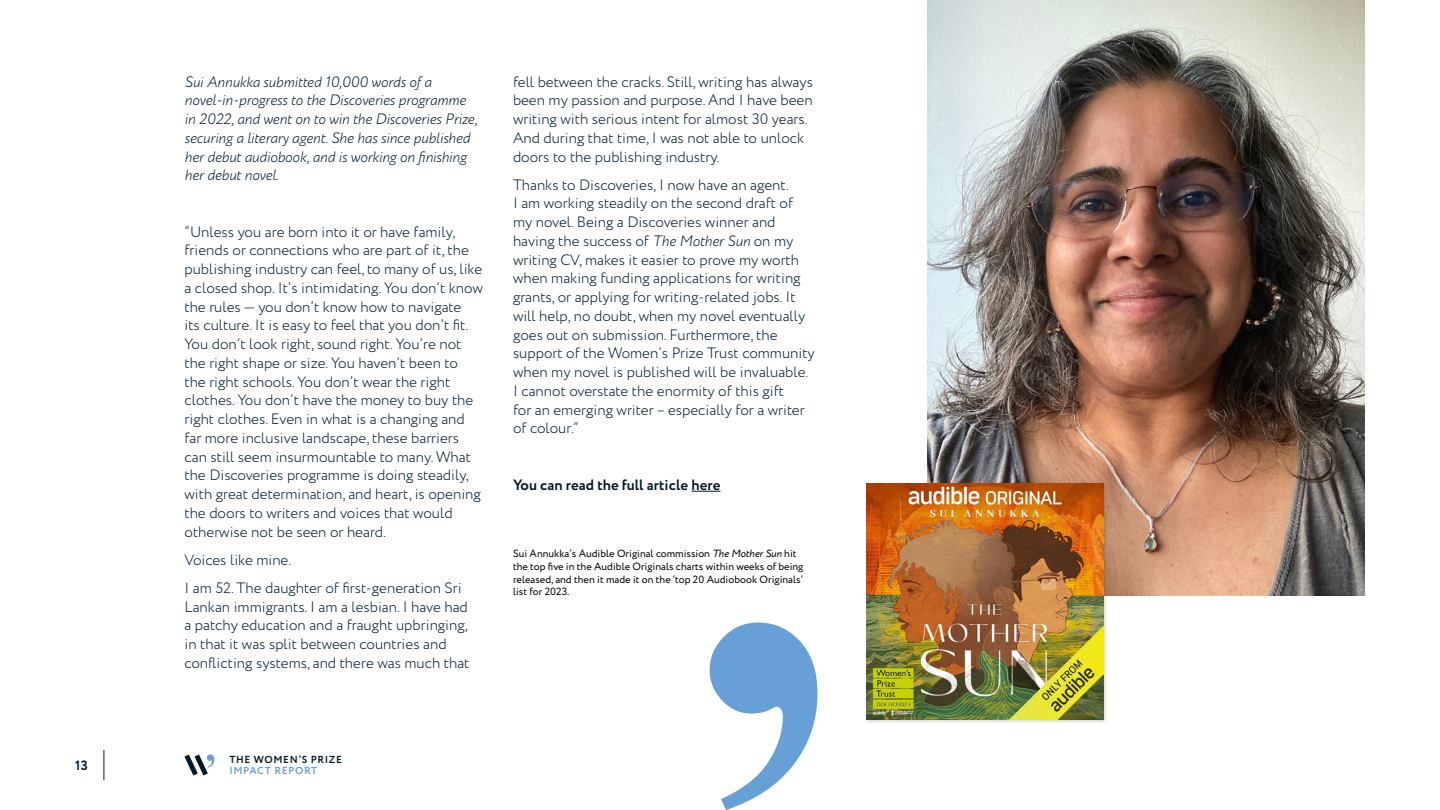
<style>
.page{position:relative;width:1440px;height:810px;background:#fff}
.page>*{position:absolute;margin:0;border:0;box-sizing:border-box;transform-origin:0 0}
.t1{font:300 15px/18.8px "Circe";color:#001a2c}
.t2{font:italic 300 15px/18.8px "Circe";color:#001a2c}
.t3{font:700 15px "Circe";color:#001a2c}
.t4{font:700 13.5px "Circe";color:#001a2c}
.t5{font:10.5px/12.6px "Circe";color:#000}
.t6{font:700 10.2px "Circe";letter-spacing:.055em;color:#001a2c}
.t7{font:700 10.2px "Circe";letter-spacing:.055em;color:#67a0d7}
.s1{font-style:italic}
</style>
<div class="page">
<svg style="left:691px;top:491px;width:29px;height:1px"></svg>
<svg style="left:710px;top:623px;width:108px;height:187px"></svg>
<img style="left:927px;top:1px;width:437px;height:594px">
<div style="left:864px;top:481px;width:244px;height:244px;background:#000;opacity:.2"></div>
<img style="left:867px;top:484px;width:236px;height:236px">
<svg style="left:184px;top:754px;width:30px;height:22px"></svg>
<hr style="left:104px;top:750px;width:1px;height:30px;background:#001a2c">
<p class="t4" style="left:75px;top:756px;width:15px">13</p>
<p class="t2" style="left:185px;top:72px;width:294px">Sui Annukka submitted 10,000 words of a novel-in-progress to the Discoveries programme in 2022, and went on to win the Discoveries Prize, securing a literary agent. She has since published her debut audiobook, and is working on finishing her debut novel.</p>
<p class="t1" style="left:185px;top:222px;width:300px">“Unless you are born into it or have family, friends or connections who are part of it, the publishing industry can feel, to many of us, like a closed shop. It’s intimidating. You don’t know the rules — you don’t know how to navigate<br>its culture. It is easy to feel that you don’t fit.<br>You don’t look right, sound right. You’re not the right shape or size. You haven’t been to the right schools. You don’t wear the right clothes. You don’t have the money to buy the right clothes. Even in what is a changing and far more inclusive landscape, these barriers can still seem insurmountable to many. What the Discoveries programme is doing steadily, with great determination, and heart, is opening the doors to writers and voices that would otherwise not be seen or heard.</p>
<p class="t1" style="left:185px;top:546px;width:279px;line-height:28.1px">Voices like mine.<br>I am 52. The daughter of first-generation Sri</p>
<p class="t1" style="left:185px;top:597px;width:286px">Lankan immigrants. I am a lesbian. I have had a patchy education and a fraught upbringing, in that it was split between countries and conflicting systems, and there was much that</p>
<p class="t1" style="left:513px;top:72px;width:301px">fell between the cracks. Still, writing has always been my passion and purpose. And I have been writing with serious intent for almost 30 years.<br>And during that time, I was not able to unlock doors to the publishing industry.</p>
<p class="t1" style="left:513px;top:176px;width:303px">Thanks to Discoveries, I now have an agent.<br>I am working steadily on the second draft of my novel. Being a Discoveries winner and having the success of <span class="s1">The Mother Sun</span> on my writing CV, makes it easier to prove my worth when making funding applications for writing grants, or applying for writing-related jobs. It will help, no doubt, when my novel eventually goes out on submission. Furthermore, the support of the Women’s Prize Trust community when my novel is published will be invaluable.<br>I cannot overstate the enormity of this gift<br>for an emerging writer – especially for a writer of colour.”</p>
<p class="t3" style="left:513px;top:475px;width:209px">You can read the full article here</p>
<p class="t5" style="left:513px;top:548px;width:292px">Sui Annukka’s Audible Original commission <span class="s1">The Mother Sun</span> hit the top five in the Audible Originals charts within weeks of being released, and then it made it on the ‘top 20 Audiobook Originals’ list for 2023.</p>
<p class="t6" style="left:230px;top:753px;width:114px">THE WOMEN’S PRIZE</p>
<p class="t7" style="left:230px;top:764px;width:89px">IMPACT REPORT</p>
</div>
